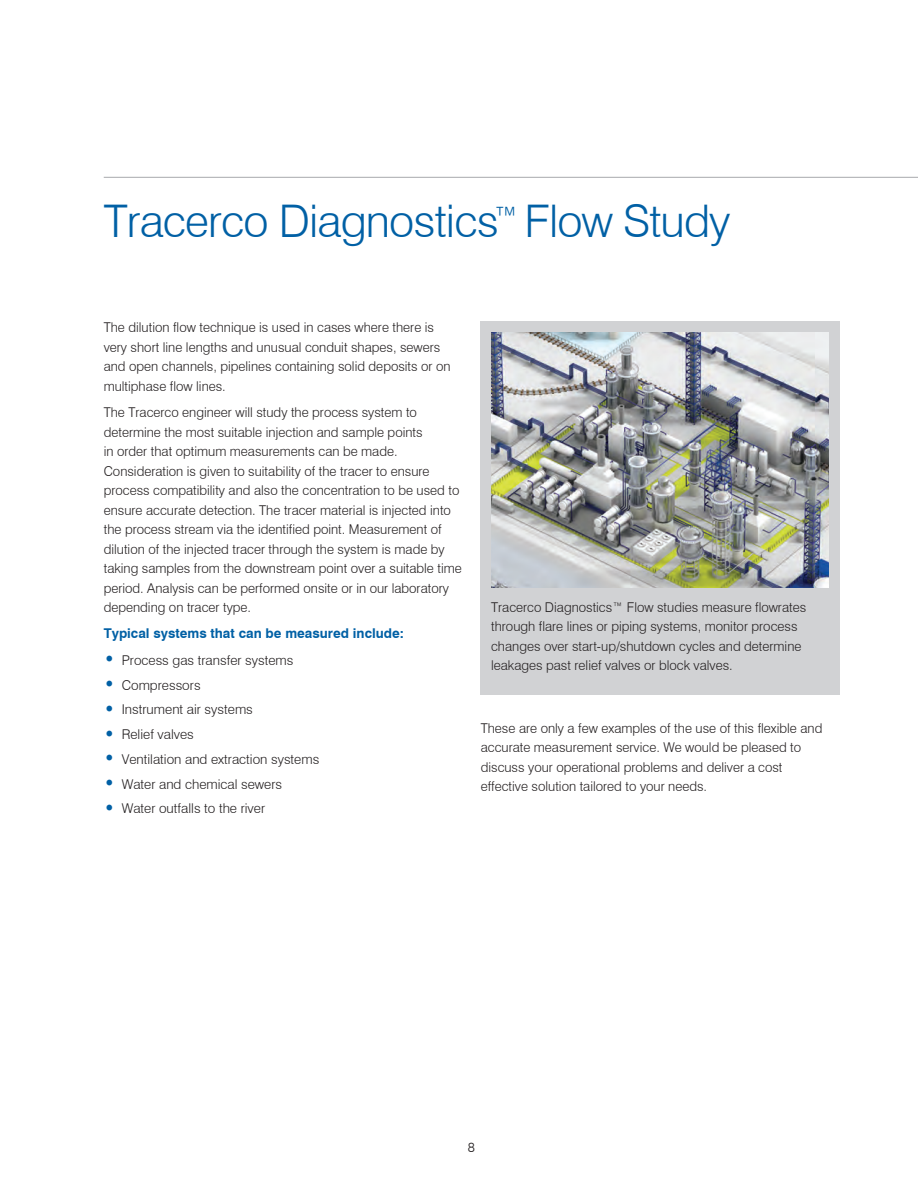
<style>
.page{position:relative;width:918px;height:1188px;background:#fff}
.page>*{position:absolute;margin:0;border:0;box-sizing:border-box;transform-origin:0 0}
.t1{font:300 45px "Swiss 721 BT";letter-spacing:-.02em;color:#0160a5}
.t2{font:300 13.5px/19.5px "Swiss 721 BT";color:#231f20}
.Sub_Header{font:700 13.5px "Swiss 721 BT";color:#0160a5}
.s1{font-size:19.5px;color:#0160a5}
</style>
<div class="page">
<hr style="left:104px;top:177px;width:814px;height:1px;background:#a8a9ad">
<div style="left:481px;top:321px;width:359px;height:374px;background:#d1d2d4"></div>
<img style="left:492px;top:333px;width:336px;height:255px">
<p class="t1" style="left:104px;top:194px;width:628px">Tracerco Diagnostics<sup>™</sup> Flow Study</p>
<p class="t2" style="left:104px;top:318px;width:348px">The dilution flow technique is used in cases where there is very short line lengths and unusual conduit shapes, sewers and open channels, pipelines containing solid deposits or on multiphase flow lines.</p>
<p class="t2" style="left:104px;top:402px;width:360px">The Tracerco engineer will study the process system to determine the most suitable injection and sample points<br>in order that optimum measurements can be made.<br>Consideration is given to suitability of the tracer to ensure process compatibility and also the concentration to be used to ensure accurate detection. The tracer material is injected into the process stream via the identified point. Measurement of dilution of the injected tracer through the system is made by taking samples from the downstream point over a suitable time period. Analysis can be performed onsite or in our laboratory depending on tracer type.</p>
<p class="Sub_Header" style="left:104px;top:625px;width:302px">Typical systems that can be measured include:</p>
<p class="t2" style="left:104px;top:650px;width:191px"><span class="s1">•</span> Process gas transfer systems</p>
<p class="t2" style="left:104px;top:675px;width:98px"><span class="s1">•</span> Compressors</p>
<p class="t2" style="left:104px;top:700px;width:151px"><span class="s1">•</span> Instrument air systems</p>
<p class="t2" style="left:104px;top:724px;width:92px"><span class="s1">•</span> Relief valves</p>
<p class="t2" style="left:104px;top:749px;width:217px"><span class="s1">•</span> Ventilation and extraction systems</p>
<p class="t2" style="left:104px;top:774px;width:180px"><span class="s1">•</span> Water and chemical sewers</p>
<p class="t2" style="left:104px;top:799px;width:163px"><span class="s1">•</span> Water outfalls to the river</p>
<p class="t2" style="left:491px;top:597px;width:317px">Tracerco Diagnostics™ Flow studies measure flowrates through flare lines or piping systems, monitor process changes over start-up/shutdown cycles and determine leakages past relief valves or block valves.</p>
<p class="t2" style="left:481px;top:718px;width:343px">These are only a few examples of the use of this flexible and accurate measurement service. We would be pleased to discuss your operational problems and deliver a cost effective solution tailored to your needs.</p>
<p class="t2" style="left:468px;top:1137px;width:9px">8</p>
</div>
